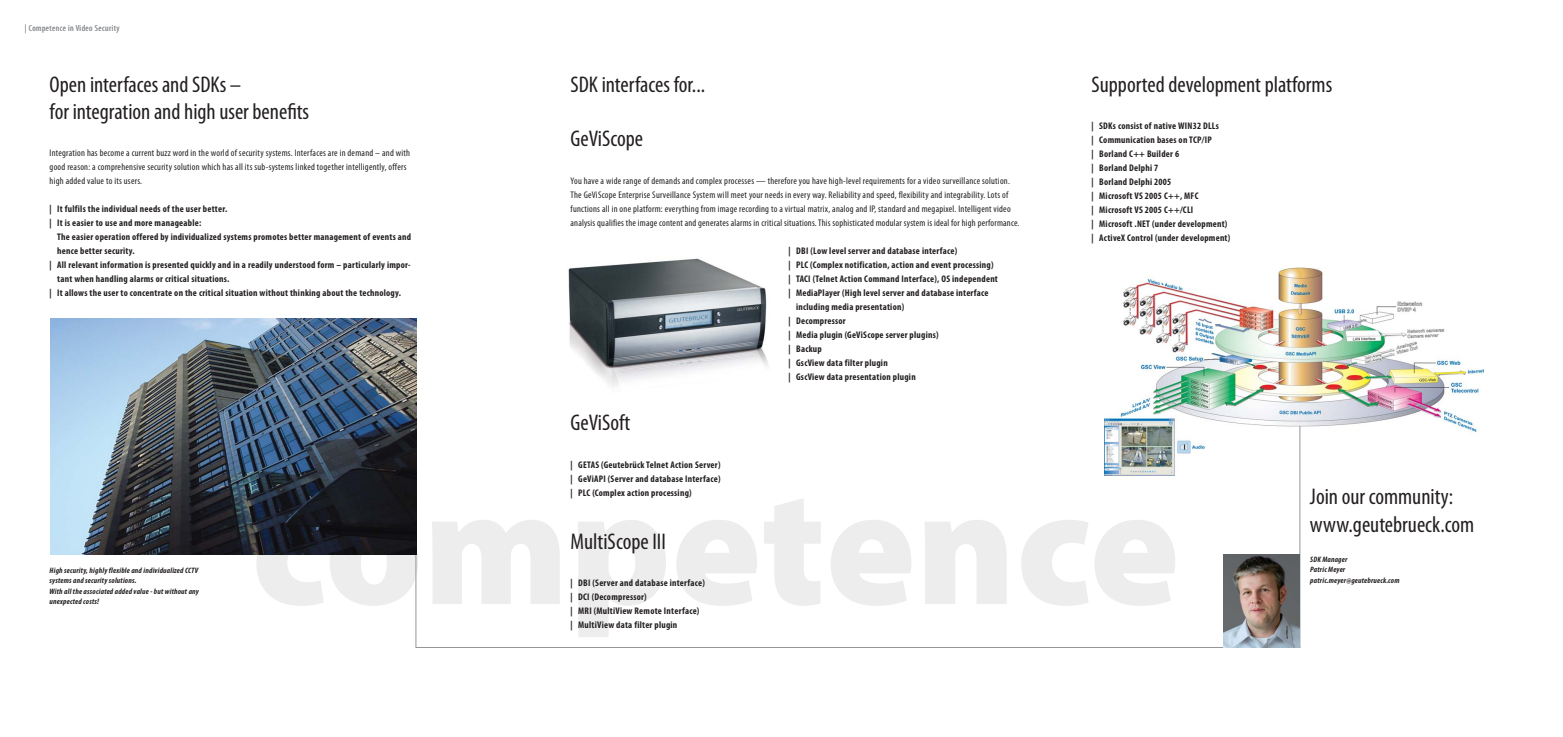
<style>
.page{position:relative;width:1563px;height:737px;background:#fff}
.page>*{position:absolute;margin:0;border:0;box-sizing:border-box;transform-origin:0 0}
.t1{font:condensed 22.75px/27.3px "Myriad Pro";color:#231f20}
.t2{font:700 condensed 9.62px/14px "Myriad Pro";letter-spacing:.025em;color:#231f20}
.t3{font:condensed 9.62px/14px "Myriad Pro";letter-spacing:.025em;color:#231f20}
.t4{font:condensed 8.75px "Myriad Pro";letter-spacing:.05em;color:#939598}
.t5{font:italic 700 condensed 7.88px/10.5px "Myriad Pro";letter-spacing:.025em;color:#231f20}
</style>
<div class="page">
<img style="left:1104px;top:267px;width:379px;height:208px">
<hr style="left:1299px;top:426px;width:1px;height:222px;background:#939598">
<img style="left:568px;top:258px;width:200px;height:129px">
<hr style="left:416px;top:647px;width:884px;height:1px;background:#939598">
<hr style="left:415px;top:555px;width:1px;height:93px;background:#939598">
<img style="left:1223px;top:555px;width:76px;height:92px">
<img style="left:51px;top:318px;width:366px;height:236px">
<p class="t4" style="left:25px;top:25px;width:96px">| Competence in Video Security</p>
<h1 class="t1" style="left:50px;top:72px;width:261px">Open interfaces and SDKs –<br>for integration and high user benefits</h1>
<p class="t3" style="left:50px;top:147px;width:362px">Integration has become a current buzz word in the world of security systems. Interfaces are in demand – and with good reason: a comprehensive security solution which has all its sub-systems linked together intelligently, offers high added value to its users.</p>
<p class="t2" style="left:50px;top:203px;width:179px">| It fulfils the individual needs of the user better. | It is easier to use and more manageable:</p>
<p class="t2" style="left:57px;top:231px;width:355px">The easier operation offered by individualized systems promotes better management of events and</p>
<p class="t2" style="left:57px;top:245px;width:79px">hence better security.</p>
<p class="t2" style="left:50px;top:259px;width:362px">| All relevant information is presented quickly and in a readily understood form – particularly impor-</p>
<p class="t2" style="left:57px;top:273px;width:174px">tant when handling alarms or critical situations.</p>
<p class="t2" style="left:50px;top:287px;width:353px">| It allows the user to concentrate on the critical situation without thinking about the technology.</p>
<h1 class="t1" style="left:570px;top:72px;width:136px">SDK interfaces for...</h1>
<h1 class="t1" style="left:570px;top:127px;width:74px">GeViScope</h1>
<p class="t3" style="left:570px;top:174px;width:450px">You have a wide range of demands and complex processes — therefore you have high-level requirements for a video surveillance solution.<br>The GeViScope Enterprise Surveillance System will meet your needs in every way. Reliability and speed, flexibility and integrability. Lots of functions all in one platform: everything from image recording to a virtual matrix, analog and IP, standard and megapixel. Intelligent video analysis qualifies the image content and generates alarms in critical situations. This sophisticated modular system is ideal for high performance.</p>
<p class="t2" style="left:788px;top:244px;width:170px">| DBI (Low level server and database interface)</p>
<p class="t2" style="left:788px;top:258px;width:206px">| PLC (Complex notification, action and event processing)</p>
<p class="t2" style="left:788px;top:272px;width:211px">| TACI (Telnet Action Command Interface), OS independent</p>
<p class="t2" style="left:788px;top:286px;width:202px">| MediaPlayer (High level server and database interface</p>
<p class="t2" style="left:796px;top:300px;width:110px">including media presentation)</p>
<p class="t2" style="left:788px;top:314px;width:59px">| Decompressor</p>
<p class="t2" style="left:788px;top:328px;width:151px">| Media plugin (GeViScope server plugins)</p>
<p class="t2" style="left:788px;top:342px;width:35px">| Backup</p>
<p class="t2" style="left:788px;top:356px;width:101px">| GscView data filter plugin</p>
<p class="t2" style="left:788px;top:370px;width:129px">| GscView data presentation plugin</p>
<h1 class="t1" style="left:570px;top:411px;width:61px">GeViSoft</h1>
<p class="t2" style="left:570px;top:458px;width:151px;text-align:justify">| GETAS (Geutebrück Telnet Action Server) | GeViAPI (Server and database Interface) | PLC (Complex action processing)</p>
<h1 class="t1" style="left:570px;top:529px;width:97px">MultiScope III</h1>
<h1 class="t1" style="left:1091px;top:72px;width:242px">Supported development platforms</h1>
<p class="t2" style="left:1091px;top:119px;width:140px">| SDKs consist of native WIN32 DLLs<br>| Communication bases on TCP/IP<br>| Borland C++ Builder 6<br>| Borland Delphi 7<br>| Borland Delphi 2005<br>| Microsoft VS 2005 C++, MFC<br>| Microsoft VS 2005 C++/CLI<br>| Microsoft .NET (under development) | ActiveX Control (under development)</p>
<h1 class="t1" style="left:1310px;top:485px;width:166px">Join our community: www.geutebrueck.com</h1>
<p class="t5" style="left:50px;top:565px;width:151px">High security, highly flexible and individualized CCTV systems and security solutions.<br>With all the associated added value - but without any unexpected costs!</p>
<p class="t5" style="left:1310px;top:554px;width:91px">SDK Manager<br>Patric Meyer patric.meyer@geutebrueck.com</p>
<p class="t2" style="left:570px;top:576px;width:136px">| DBI (Server and database interface) | DCI (Decompressor)<br>| MRI (MultiView Remote Interface)<br>| MultiView data filter plugin</p>
</div>
